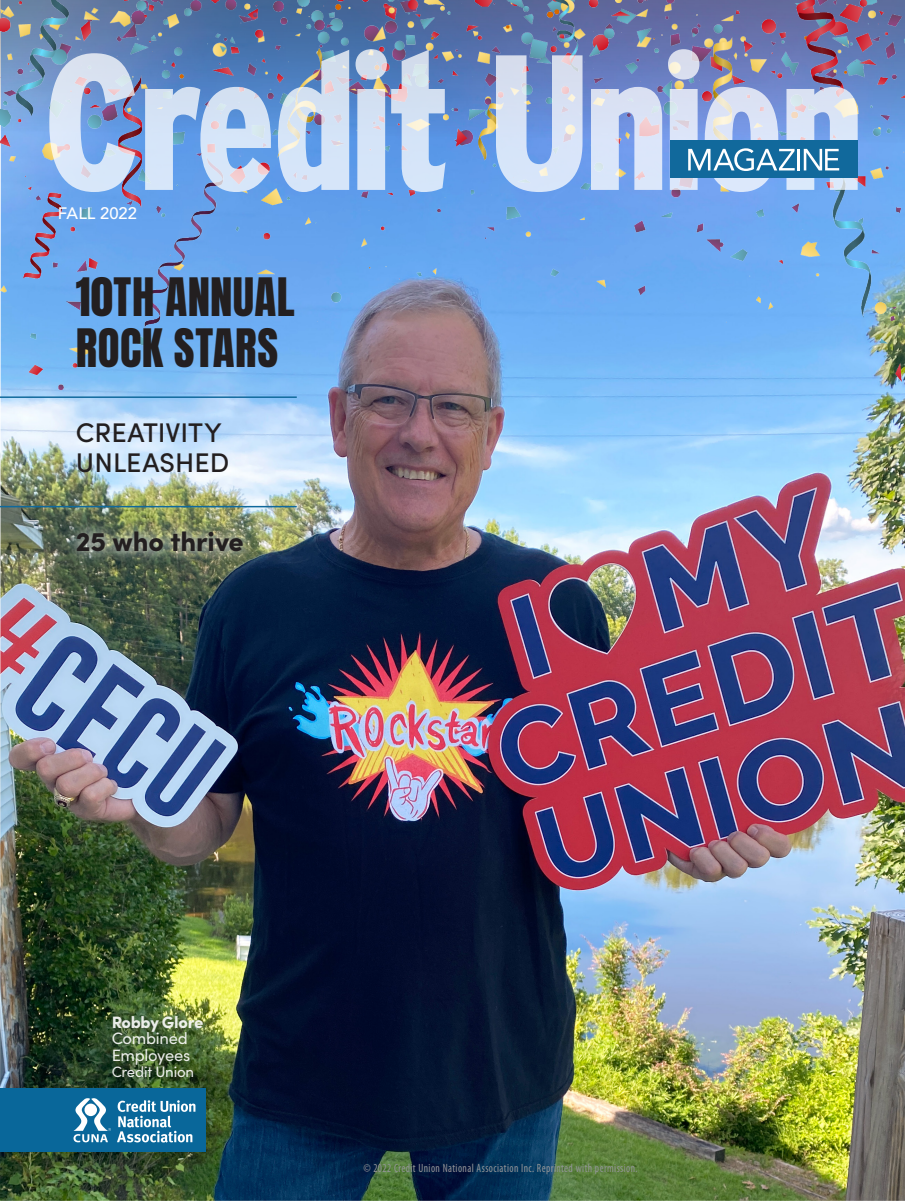
<style>
.page{position:relative;width:905px;height:1202px;background:#fff}
.page>*{position:absolute;margin:0;border:0;box-sizing:border-box;transform-origin:0 0}
.t1{font:45px/51px "Anton";letter-spacing:.01em;color:#231f20}
.t2{font:500 27px/30px "Sofia Pro";color:#231f20}
.t3{font:900 27px "Sofia Pro";color:#231f20}
.t4{font:16.5px/16.5px "Sofia Pro";letter-spacing:-.015em;color:#fff}
.t5{font:900 16.5px "Sofia Pro";letter-spacing:-.015em;color:#fff}
.t6{font:500 16.5px "Avenir LT Std";letter-spacing:.005em;color:#fff}
.t7{font:15px "Sofia Pro";letter-spacing:-.015em;color:#fff}
.t8{font:condensed 12px "Myriad Pro";letter-spacing:.04em;color:#939598;scale:.9 1}
</style>
<div class="page">
<img style="left:0;top:416px;width:904px;height:784px">
<img style="left:0;top:0;width:904px;height:416px">
<svg style="left:65px;top:520px;width:189px;height:44px;background:#79856a"></svg>
<hr style="left:0;top:396px;width:297px;height:2px;background:#10699c">
<hr style="left:0;top:506px;width:297px;height:1px;background:#10699c">
<div style="left:0;top:1088px;width:206px;height:63px;background:#09679a"></div>
<svg style="left:117px;top:1100px;width:78px;height:42px"></svg>
<svg style="left:73px;top:1098px;width:38px;height:44px"></svg>
<svg style="left:49px;top:53px;width:86px;height:139px;background:#adc0e1"></svg>
<svg style="left:145px;top:87px;width:126px;height:105px;background:#aec8ec"></svg>
<svg style="left:278px;top:50px;width:71px;height:142px;background:#b0c6e2"></svg>
<svg style="left:355px;top:49px;width:90px;height:143px;background:#a9c0e2"></svg>
<svg style="left:496px;top:55px;width:86px;height:137px;background:#b7caea"></svg>
<svg style="left:591px;top:87px;width:71px;height:103px;background:#c8d4f0"></svg>
<svg style="left:668px;top:49px;width:189px;height:143px;background:#8ba5ca"></svg>
<h3 class="t6" style="left:58px;top:204px;width:81px">FALL 2022</h3>
<h1 class="t1" style="left:76px;top:274px;width:220px">10TH ANNUAL<br>ROCK STARS</h1>
<h2 class="t2" style="left:76px;top:416px;width:155px">CREATIVITY<br>UNLEASHED</h2>
<h2 class="t3" style="left:76px;top:521px;width:170px">25 who thrive</h2>
<h3 class="t5" style="left:111px;top:1009px;width:93px">Robby Glore</h3>
<h3 class="t4" style="left:111px;top:1029px;width:80px">Combined<br>Employees</h3>
<p class="t7" style="left:111px;top:1061px;width:84px">Credit Union</p>
<p class="t8" style="left:363px;top:1160px;width:306px">© 2022 Credit Union National Association Inc. Reprinted with permission.</p>
</div>
